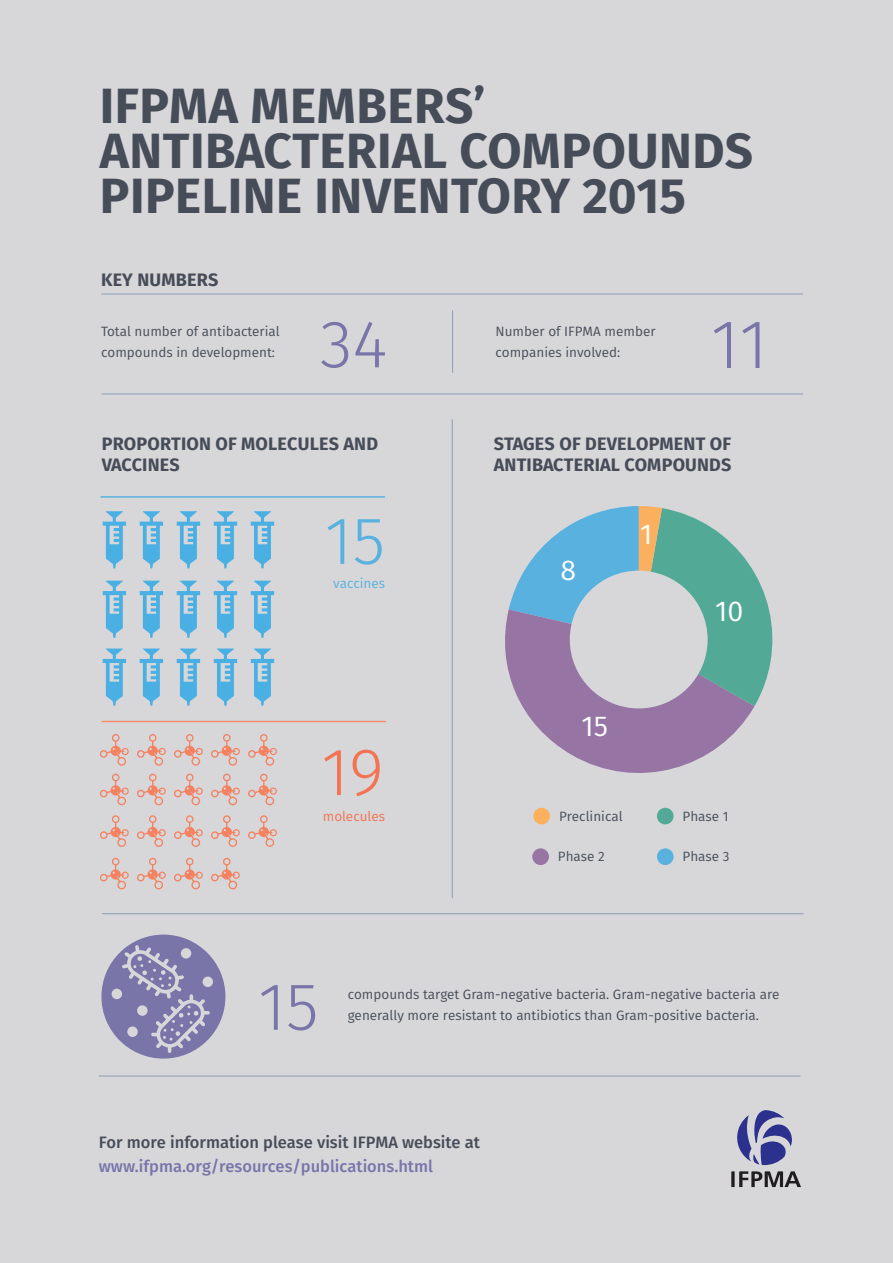
<style>
.page{position:relative;width:893px;height:1263px;background:#d7d7da}
.page>*{position:absolute;margin:0;border:0;box-sizing:border-box;transform-origin:0 0}
.t1{font:300 69px "Fira Sans";color:#7975a9}
.t2{font:300 67.2px "Fira Sans";color:#7975a9}
.t3{font:300 67.2px "Fira Sans";color:#58b1de}
.t4{font:300 67.2px "Fira Sans";color:#f37352}
.Headline_2{font:700 49.5px/45px "Fira Sans";letter-spacing:.01em;color:#474d58}
.t5{font:28.65px "Fira Sans";color:#fff}
.Chart_title{font:700 18px/21px "Fira Sans";letter-spacing:.01em;color:#474d58}
.t6{font:500 16.5px "Fira Sans";color:#474d58}
.t7{font:500 16.5px "Fira Sans";color:#7975a9}
.t8{font:13.5px/21px "Fira Sans";color:#474d58}
.t9{font:13.5px "Fira Sans";color:#f37352}
.t10{font:13.5px "Fira Sans";color:#58b1de}
</style>
<div class="page">
<svg style="left:737px;top:1110px;width:55px;height:55px"></svg>
<svg style="left:731px;top:1171px;width:70px;height:16px"></svg>
<svg style="left:505px;top:609px;width:249px;height:164px;fill:#9674a3"></svg>
<svg style="left:509px;top:506px;width:264px;height:200px"></svg>
<svg style="left:103px;top:511px;width:23px;height:57px"></svg>
<svg style="left:140px;top:511px;width:23px;height:57px"></svg>
<svg style="left:177px;top:511px;width:23px;height:57px"></svg>
<svg style="left:214px;top:511px;width:23px;height:57px"></svg>
<svg style="left:251px;top:511px;width:23px;height:57px"></svg>
<svg style="left:103px;top:581px;width:23px;height:57px"></svg>
<svg style="left:140px;top:581px;width:23px;height:57px"></svg>
<svg style="left:177px;top:581px;width:23px;height:57px"></svg>
<svg style="left:214px;top:581px;width:23px;height:57px"></svg>
<svg style="left:251px;top:581px;width:23px;height:57px"></svg>
<svg style="left:103px;top:648px;width:23px;height:58px"></svg>
<svg style="left:140px;top:648px;width:23px;height:58px"></svg>
<svg style="left:177px;top:648px;width:23px;height:58px"></svg>
<svg style="left:214px;top:648px;width:23px;height:58px"></svg>
<svg style="left:251px;top:648px;width:23px;height:58px"></svg>
<svg style="left:100px;top:734px;width:29px;height:32px"></svg>
<svg style="left:137px;top:734px;width:29px;height:32px"></svg>
<svg style="left:174px;top:734px;width:29px;height:32px"></svg>
<svg style="left:211px;top:734px;width:29px;height:32px"></svg>
<svg style="left:248px;top:734px;width:29px;height:32px"></svg>
<svg style="left:100px;top:774px;width:29px;height:31px"></svg>
<svg style="left:137px;top:774px;width:29px;height:31px"></svg>
<svg style="left:174px;top:774px;width:29px;height:31px"></svg>
<svg style="left:211px;top:774px;width:29px;height:31px"></svg>
<svg style="left:248px;top:774px;width:29px;height:31px"></svg>
<svg style="left:100px;top:815px;width:29px;height:32px"></svg>
<svg style="left:137px;top:815px;width:29px;height:32px"></svg>
<svg style="left:174px;top:815px;width:29px;height:32px"></svg>
<svg style="left:211px;top:815px;width:29px;height:32px"></svg>
<svg style="left:248px;top:815px;width:29px;height:32px"></svg>
<div style="left:533px;top:808px;width:17px;height:16px;background:#fab05f;border-radius:50%"></div>
<div style="left:657px;top:808px;width:17px;height:16px;background:#52aa96;border-radius:50%"></div>
<div style="left:532px;top:848px;width:17px;height:17px;background:#9674a3;border-radius:50%"></div>
<div style="left:657px;top:848px;width:17px;height:17px;background:#58b1de;border-radius:50%"></div>
<hr style="left:100px;top:496px;width:285px;height:2px;background:#58b1de">
<hr style="left:102px;top:721px;width:284px;height:1px;background:#f68d6d">
<div style="left:570px;top:571px;width:138px;height:137px;background:#d7d7da;border-radius:50%"></div>
<hr style="left:101px;top:294px;width:702px;height:1px;background:#8b9cb4">
<hr style="left:102px;top:394px;width:701px;height:1px;background:#8b9cb4">
<hr style="left:452px;top:310px;width:1px;height:63px;background:#8b9cb4">
<hr style="left:452px;top:419px;width:1px;height:479px;background:#8b9cb4">
<hr style="left:102px;top:913px;width:702px;height:1px;background:#8b9cb4">
<hr style="left:99px;top:1076px;width:701px;height:1px;background:#8b9cb4">
<svg style="left:101px;top:934px;width:124px;height:124px"></svg>
<svg style="left:100px;top:858px;width:29px;height:31px"></svg>
<svg style="left:137px;top:858px;width:29px;height:31px"></svg>
<svg style="left:174px;top:858px;width:29px;height:31px"></svg>
<svg style="left:211px;top:858px;width:29px;height:31px"></svg>
<p class="Headline_2" style="left:100px;top:84px;width:655px">IFPMA MEMBERS’<br>ANTIBACTERIAL COMPOUNDS<br>PIPELINE INVENTORY 2015</p>
<p class="Chart_title" style="left:101px;top:269px;width:119px">KEY NUMBERS</p>
<p class="t8" style="left:101px;top:320px;width:180px">Total number of antibacterial compounds in development:</p>
<p class="t8" style="left:496px;top:320px;width:161px">Number of IFPMA member</p>
<p class="t2" style="left:320px;top:297px;width:69px">34</p>
<p class="t8" style="left:496px;top:341px;width:126px">companies involved:</p>
<p class="t1" style="left:711px;top:295px;width:58px">11</p>
<p class="Chart_title" style="left:102px;top:433px;width:278px">PROPORTION OF MOLECULES AND<br>VACCINES</p>
<p class="t3" style="left:325px;top:493px;width:62px">15</p>
<p class="t10" style="left:333px;top:574px;width:53px">vaccines</p>
<p class="t4" style="left:321px;top:724px;width:64px">19</p>
<p class="t9" style="left:323px;top:807px;width:64px">molecules</p>
<p class="Chart_title" style="left:494px;top:433px;width:239px">STAGES OF DEVELOPMENT OF<br>ANTIBACTERIAL COMPOUNDS</p>
<p class="t5" style="left:560px;top:550px;width:17px">8</p>
<p class="t5" style="left:640px;top:513px;width:14px">1</p>
<p class="t5" style="left:582px;top:706px;width:28px">15</p>
<p class="t5" style="left:715px;top:591px;width:30px">10</p>
<p class="t8" style="left:559px;top:805px;width:65px">Preclinical</p>
<p class="t8" style="left:683px;top:806px;width:48px">Phase 1</p>
<p class="t8" style="left:558px;top:846px;width:48px">Phase 2</p>
<p class="t8" style="left:683px;top:846px;width:49px">Phase 3</p>
<p class="t2" style="left:258px;top:959px;width:62px">15</p>
<p class="t8" style="left:348px;top:984px;width:433px">compounds target Gram-negative bacteria. Gram-negative bacteria are</p>
<p class="t8" style="left:348px;top:1005px;width:413px">generally more resistant to antibiotics than Gram-positive bacteria.</p>
<p class="t6" style="left:99px;top:1130px;width:383px">For more information please visit IFPMA website at</p>
<p class="t7" style="left:99px;top:1154px;width:336px">www.ifpma.org/resources/publications.html</p>
</div>
